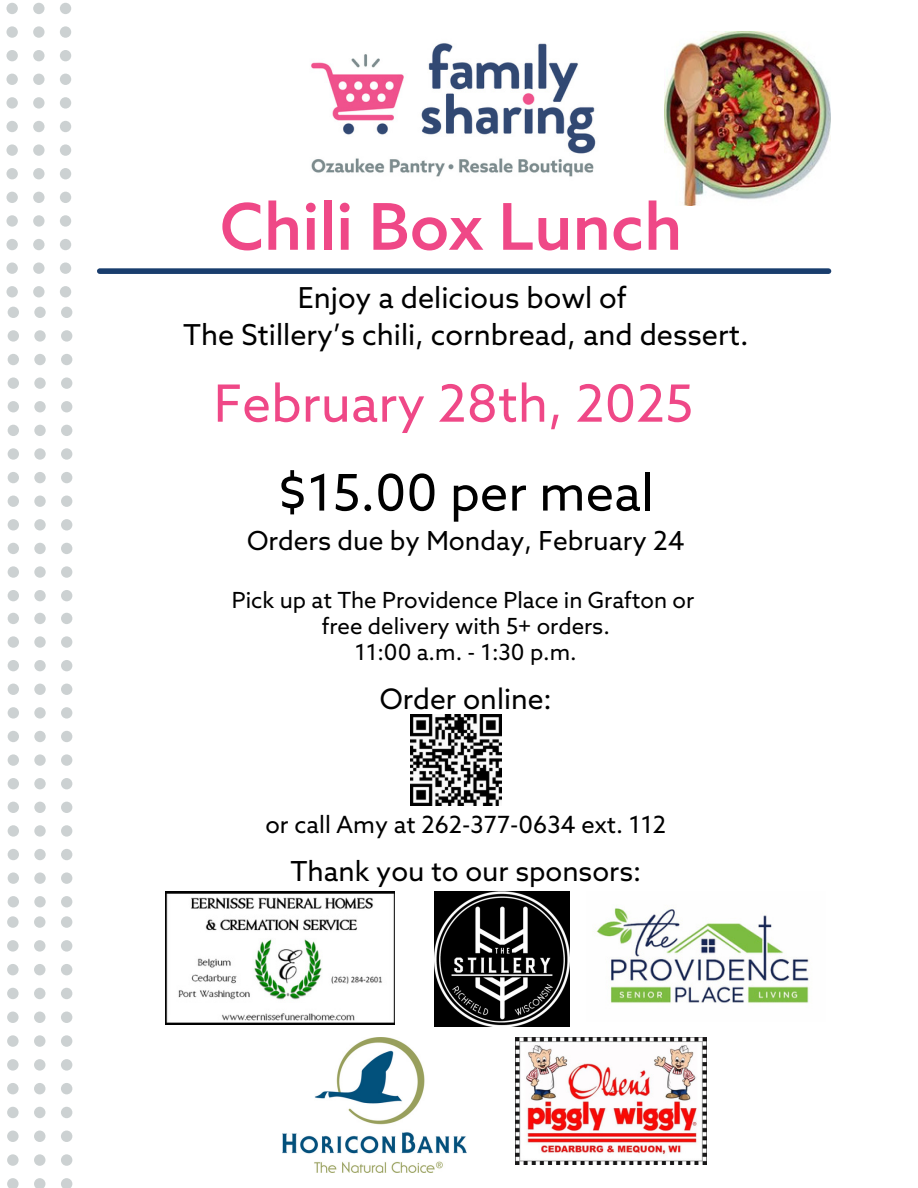
<style>
.page{position:relative;width:918px;height:1188px;background:#fff}
.page>*{position:absolute;margin:0;border:0;box-sizing:border-box;transform-origin:0 0}
.t1{font:500 64.5px "Azo Sans";color:#ef4887}
.t2{font:51.45px "Azo Sans";color:#ef4887}
.t3{font:50.55px "Azo Sans";color:#000}
.t4{font:28.8px/37.2px "Azo Sans";color:#000;text-align:center}
.t5{font:28.2px "Azo Sans";color:#000}
.t6{font:27.6px "Azo Sans";color:#000}
.t7{font:26.25px "Azo Sans";color:#000}
.t8{font:23.7px "Azo Sans";color:#000}
.t9{font:22.2px "Azo Sans";color:#000}
</style>
<div class="page">
<div style="left:100px;top:268px;width:729px;height:6px;background:#193d6d"></div>
<img style="left:515px;top:1037px;width:191px;height:127px">
<img style="left:596px;top:908px;width:213px;height:96px">
<img style="left:311px;top:43px;width:285px;height:134px">
<img style="left:283px;top:1037px;width:183px;height:135px">
<img style="left:434px;top:892px;width:135px;height:135px">
<img style="left:165px;top:892px;width:230px;height:133px">
<svg style="left:7px;top:916px;width:12px;height:272px"></svg>
<svg style="left:34px;top:916px;width:11px;height:272px"></svg>
<svg style="left:61px;top:916px;width:11px;height:272px"></svg>
<svg style="left:8px;top:307px;width:11px;height:294px"></svg>
<svg style="left:34px;top:307px;width:12px;height:294px"></svg>
<svg style="left:61px;top:307px;width:11px;height:294px"></svg>
<svg style="left:8px;top:613px;width:11px;height:294px"></svg>
<svg style="left:34px;top:613px;width:12px;height:294px"></svg>
<svg style="left:61px;top:613px;width:11px;height:294px"></svg>
<img style="left:664px;top:32px;width:167px;height:173px">
<svg style="left:6px;top:3px;width:12px;height:294px"></svg>
<svg style="left:33px;top:3px;width:12px;height:294px"></svg>
<svg style="left:60px;top:3px;width:11px;height:294px"></svg>
<img style="left:411px;top:714px;width:91px;height:92px">
<p class="t1" style="left:220px;top:194px;width:464px">Chili Box Lunch</p>
<p class="t4" style="left:183px;top:282px;width:567px">Enjoy a delicious bowl of<br>The Stillery’s chili, cornbread, and dessert.</p>
<p class="t2" style="left:214px;top:377px;width:481px">February 28th, 2025</p>
<p class="t3" style="left:278px;top:467px;width:377px">$15.00 per meal</p>
<p class="t7" style="left:247px;top:527px;width:439px">Orders due by Monday, February 24</p>
<h1 class="t9" style="left:232px;top:589px;width:464px">Pick up at The Providence Place in Grafton or</h1>
<h3 class="t9" style="left:322px;top:615px;width:290px">free delivery with 5+ orders.</h3>
<h2 class="t9" style="left:355px;top:641px;width:224px">11:00 a.m. - 1:30 p.m.</h2>
<h3 class="t5" style="left:380px;top:684px;width:174px">Order online:</h3>
<p class="t8" style="left:266px;top:813px;width:402px">or call Amy at 262-377-0634 ext. 112</p>
<p class="t6" style="left:290px;top:857px;width:352px">Thank you to our sponsors:</p>
</div>
